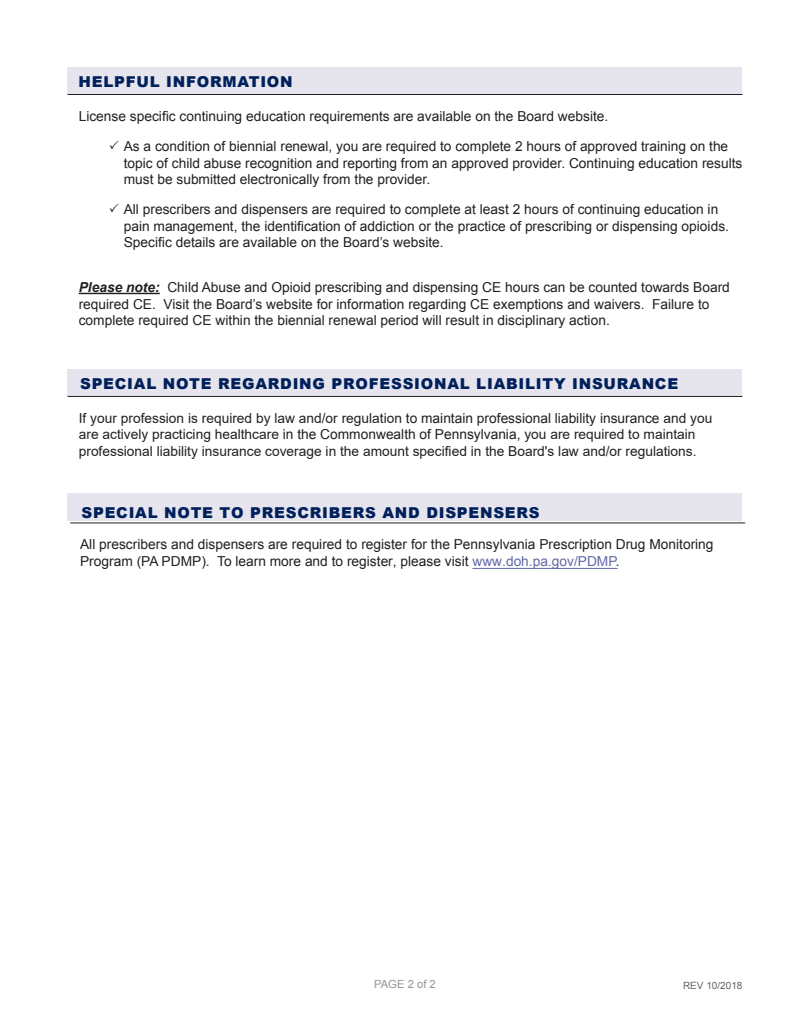
<style>
.page{position:relative;width:810px;height:1035px;background:#fff}
.page>*{position:absolute;margin:0;border:0;box-sizing:border-box;transform-origin:0 0}
.t1{font:900 15px "Arial";letter-spacing:.05em;color:#00205b}
.t2{font:13.75px/16.5px "Arial";color:#231f20}
.t3{font:11.25px "Arial";color:#939598}
.t4{font:10px "Arial";color:#636366}
.s1{font-weight:700;font-style:italic}
.s2{color:#6168a7}
</style>
<div class="page">
<div style="left:68px;top:68px;width:674px;height:26px;background:#e6e5ee"></div>
<hr style="left:68px;top:94px;width:674px;height:1px;background:#231f20">
<hr style="left:79px;top:293px;width:81px;height:1px;background:#231f20">
<div style="left:68px;top:369px;width:674px;height:27px;background:#e6e5ee"></div>
<hr style="left:68px;top:396px;width:674px;height:1px;background:#231f20">
<div style="left:68px;top:493px;width:674px;height:27px;background:#e6e5ee"></div>
<hr style="left:70px;top:523px;width:675px;height:1px;background:#231f20">
<hr style="left:472px;top:568px;width:146px;height:1px;background:#6168a7">
<p class="t1" style="left:79px;top:71px;width:216px">HELPFUL INFORMATION</p>
<p class="t2" style="left:79px;top:108px;width:531px">License specific continuing education requirements are available on the Board website.</p>
<p class="t2" style="left:124px;top:138px;width:606px">As a condition of biennial renewal, you are required to complete 2 hours of approved training on the</p>
<p class="t2" style="left:124px;top:155px;width:620px">topic of child abuse recognition and reporting from an approved provider. Continuing education results</p>
<p class="t2" style="left:124px;top:171px;width:308px">must be submitted electronically from the provider.</p>
<p class="t2" style="left:124px;top:201px;width:596px">All prescribers and dispensers are required to complete at least 2 hours of continuing education in</p>
<p class="t2" style="left:124px;top:218px;width:607px">pain management, the identification of addiction or the practice of prescribing or dispensing opioids.</p>
<p class="t2" style="left:124px;top:234px;width:322px">Specific details are available on the Board’s website.</p>
<p class="t2" style="left:79px;top:279px;width:653px"><span class="s1">Please note:</span> Child Abuse and Opioid prescribing and dispensing CE hours can be counted towards Board required CE. Visit the Board’s website for information regarding CE exemptions and waivers. Failure to complete required CE within the biennial renewal period will result in disciplinary action.</p>
<p class="t1" style="left:80px;top:373px;width:600px">SPECIAL NOTE REGARDING PROFESSIONAL LIABILITY INSURANCE</p>
<p class="t2" style="left:79px;top:410px;width:635px">If your profession is required by law and/or regulation to maintain professional liability insurance and you are actively practicing healthcare in the Commonwealth of Pennsylvania, you are required to maintain professional liability insurance coverage in the amount specified in the Board's law and/or regulations.</p>
<p class="t1" style="left:82px;top:502px;width:460px">SPECIAL NOTE TO PRESCRIBERS AND DISPENSERS</p>
<p class="t2" style="left:80px;top:537px;width:635px">All prescribers and dispensers are required to register for the Pennsylvania Prescription Drug Monitoring<br>Program (PA PDMP). To learn more and to register, please visit <span class="s2">www.doh.pa.gov/PDMP</span>.</p>
<p class="t3" style="left:374px;top:977px;width:63px">PAGE 2 of 2</p>
<p class="t4" style="left:683px;top:979px;width:61px">REV 10/2018</p>
</div>
